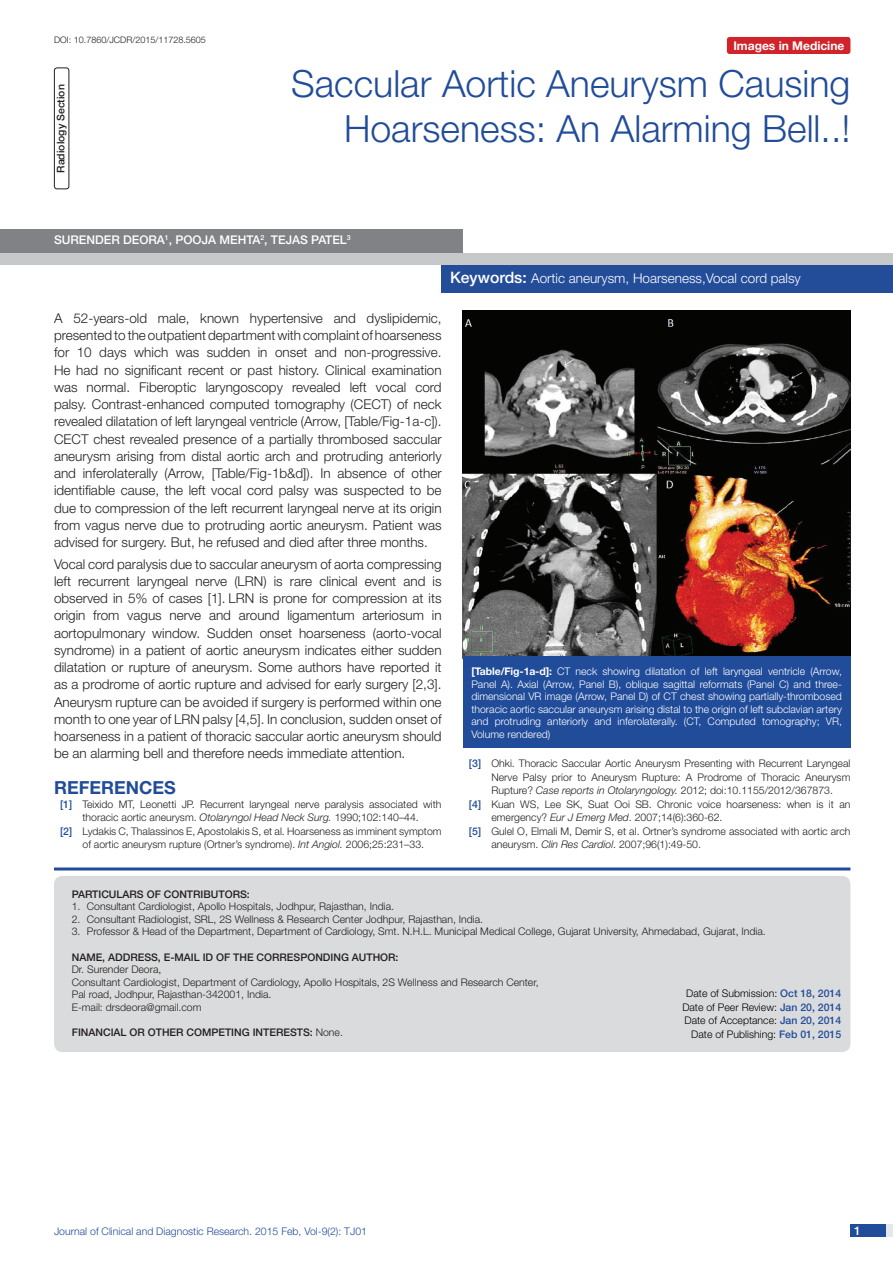
<style>
.page{position:relative;width:893px;height:1263px;background:#fff}
.page>*{position:absolute;margin:0;border:0;box-sizing:border-box;transform-origin:0 0}
.t1{font:300 37.5px/45px "Helvetica Neue";color:#214c99;text-align:right}
.Level_1{font:700 18px "Helvetica Neue";color:#214c99}
.Body_text{font:300 13.5px/17.2px "Helvetica Neue";color:#231f20;text-align:justify}
.t2{font:300 13.5px "Helvetica Neue";color:#fff}
.Author{font:500 12px "Helvetica Neue";color:#fff}
.t3{font:700 12px "Helvetica Neue";color:#fff}
.con_particulars{font:300 10.5px/13.5px "Helvetica Neue";color:#231f20;text-align:center}
.Table_text{font:300 10.5px/12.6px "Helvetica Neue";color:#fff;text-align:justify}
.con_particulars-2{font:500 10.5px "Helvetica Neue";color:#231f20}
.t4{font:300 10.5px/13.5px "Helvetica Neue";color:#000;text-align:center}
.t5{font:300 10.5px "Helvetica Neue";color:#214c99}
.DOI{font:300 9px "Helvetica Neue";color:#231f20}
.s1{font-weight:500;font-size:15.75px}
.s2{font-weight:500;color:#214c99}
.s3{font-style:italic}
.s4{font-weight:700}
.s5{font-weight:300}
</style>
<div class="page">
<div style="left:850px;top:1224px;width:43px;height:13px;background:#e6e7e9"></div>
<div style="left:850px;top:1224px;width:35px;height:13px;background:#214c99"></div>
<div style="left:727px;top:37px;width:123px;height:17px;background:#d1232a;border-radius:3px"></div>
<div style="left:54px;top:68px;width:15px;height:121px;border:1px solid #231f20;border-radius:3px"></div>
<div style="left:442px;top:265px;width:451px;height:27px;background:#244d99"></div>
<div style="left:0;top:253px;width:893px;height:12px;background:#c7c8ca"></div>
<div style="left:0;top:229px;width:463px;height:24px;background:#808285"></div>
<img style="left:463px;top:311px;width:387px;height:346px">
<div style="left:463px;top:657px;width:387px;height:91px;background:#214c99"></div>
<hr style="left:54px;top:867px;width:796px;height:3px;background:#214c99">
<div style="left:54px;top:876px;width:796px;height:176px;background:#dadbdc;border-radius:9px"></div>
<p class="DOI" style="left:54px;top:35px;width:153px">DOI: 10.7860/JCDR/2015/11728.5605</p>
<p class="con_particulars-2" style="left:55px;top:173px;width:90px;rotate:-90deg">RADIOLOGY SECTION</p>
<p class="t3" style="left:733px;top:38px;width:113px">Images in Medicine</p>
<p class="t1" style="left:291px;top:60px;width:561px">Saccular Aortic Aneurysm Causing<br>Hoarseness: An Alarming Bell..!</p>
<p class="Author" style="left:54px;top:233px;width:298px">SURENDER DEORA<sup>1</sup>, POOJA MEHTA<sup>2</sup>, TEJAS PATEL<sup>3</sup></p>
<p class="t2" style="left:450px;top:270px;width:352px"><span class="s1">KEYWORDS:</span> Aortic aneurysm, Hoarseness,Vocal cord palsy</p>
<p class="Body_text" style="left:54px;top:309px;width:389px">A 52-years-old male, known hypertensive and dyslipidemic, presented to the outpatient department with complaint of hoarseness for 10 days which was sudden in onset and non-progressive.<br>He had no significant recent or past history. Clinical examination was normal. Fiberoptic laryngoscopy revealed left vocal cord palsy. Contrast-enhanced computed tomography (CECT) of neck revealed dilatation of left laryngeal ventricle (Arrow, [Table/Fig-1a-c]).<br>CECT chest revealed presence of a partially thrombosed saccular aneurysm arising from distal aortic arch and protruding anteriorly and inferolaterally (Arrow, [Table/Fig-1b&amp;d]). In absence of other identifiable cause, the left vocal cord palsy was suspected to be due to compression of the left recurrent laryngeal nerve at its origin from vagus nerve due to protruding aortic aneurysm. Patient was advised for surgery. But, he refused and died after three months.</p>
<p class="Body_text" style="left:54px;top:555px;width:389px">Vocal cord paralysis due to saccular aneurysm of aorta compressing left recurrent laryngeal nerve (LRN) is rare clinical event and is observed in 5% of cases [1]. LRN is prone for compression at its origin from vagus nerve and around ligamentum arteriosum in aortopulmonary window. Sudden onset hoarseness (aorto-vocal syndrome) in a patient of aortic aneurysm indicates either sudden dilatation or rupture of aneurysm. Some authors have reported it as a prodrome of aortic rupture and advised for early surgery [2,3].<br>Aneurysm rupture can be avoided if surgery is performed within one month to one year of LRN palsy [4,5]. In conclusion, sudden onset of hoarseness in a patient of thoracic saccular aortic aneurysm should be an alarming bell and therefore needs immediate attention.</p>
<p class="Level_1" style="left:54px;top:777px;width:123px">References</p>
<p class="con_particulars" style="left:60px;top:797px;width:383px"><span class="s2">[1]</span> Teixido MT, Leonetti JP. Recurrent laryngeal nerve paralysis associated with thoracic aortic aneurysm. <span class="s3">Otolaryngol Head Neck Surg.</span> 1990;102:140–44.<br><span class="s2">[2]</span> Lydakis C, Thalassinos E, Apostolakis S, et al. Hoarseness as imminent symptom of aortic aneurysm rupture (Ortner’s syndrome). <span class="s3">Int Angiol.</span> 2006;25:231–33.</p>
<p class="Table_text" style="left:471px;top:665px;width:372px"><span class="s4">[Table/Fig-1a-d]:</span> CT neck showing dilatation of left laryngeal ventricle (Arrow, Panel A). Axial (Arrow, Panel B), oblique sagittal reformats (Panel C) and three&shy;dimensional VR image (Arrow, Panel D) of CT chest showing partially-thrombosed thoracic aortic saccular aneurysm arising distal to the origin of left subclavian artery and protruding anteriorly and inferolaterally. (CT, Computed tomography; VR, Volume rendered)</p>
<p class="con_particulars" style="left:469px;top:756px;width:383px"><span class="s2">[3]</span> Ohki. Thoracic Saccular Aortic Aneurysm Presenting with Recurrent Laryngeal</p>
<p class="con_particulars" style="left:491px;top:770px;width:361px">Nerve Palsy prior to Aneurysm Rupture: A Prodrome of Thoracic Aneurysm</p>
<p class="con_particulars" style="left:491px;top:783px;width:343px">Rupture? <span class="s3">Case reports in Otolaryngology.</span> 2012; doi:10.1155/2012/367873.</p>
<p class="con_particulars" style="left:469px;top:797px;width:383px"><span class="s2">[4]</span> Kuan WS, Lee SK, Suat Ooi SB. Chronic voice hoarseness: when is it an</p>
<p class="con_particulars" style="left:491px;top:810px;width:233px">emergency? <span class="s3">Eur J Emerg Med</span>. 2007;14(6):360-62.</p>
<p class="con_particulars" style="left:469px;top:824px;width:383px"><span class="s2">[5]</span> Gulel O, Elmali M, Demir S, et al. Ortner’s syndrome associated with aortic arch</p>
<p class="con_particulars" style="left:491px;top:837px;width:211px">aneurysm. <span class="s3">Clin Res Cardiol</span>. 2007;96(1):49-50.</p>
<p class="con_particulars-2" style="left:72px;top:888px;width:45px">PARTICULA</p>
<p class="con_particulars-2" style="left:130px;top:888px;width:50px">RS OF CONT</p>
<p class="con_particulars-2" style="left:193px;top:888px;width:26px">RIBUTO</p>
<p class="con_particulars-2" style="left:233px;top:888px;width:19px">RS:</p>
<p class="con_particulars" style="left:72px;top:899px;width:324px">1. Consultant Cardiologist, Apollo Hospitals, Jodhpur, Rajasthan, India.</p>
<p class="con_particulars" style="left:72px;top:912px;width:413px">2. Consultant Radiologist, SRL, 2S Wellness &amp; Research Center Jodhpur, Rajasthan, India.</p>
<p class="con_particulars" style="left:72px;top:925px;width:696px">3. Professor &amp; Head of the Department, Department of Cardiology, Smt. N.H.L. Municipal Medical College, Gujarat University, Ahmedabad, Gujarat, India.</p>
<p class="con_particulars-2" style="left:72px;top:951px;width:45px">NAME, ADD</p>
<p class="con_particulars-2" style="left:130px;top:951px;width:111px">RESS, E-MAIL ID OF THE</p>
<p class="con_particulars-2" style="left:257px;top:951px;width:60px">CORRESPOND</p>
<p class="con_particulars-2" style="left:330px;top:951px;width:30px">ING AUTHO</p>
<p class="con_particulars-2" style="left:388px;top:951px;width:12px">R:</p>
<p class="con_particulars" style="left:72px;top:962px;width:91px">Dr. Surender Deora,</p>
<p class="con_particulars" style="left:72px;top:975px;width:468px">Consultant Cardiologist, Department of Cardiology, Apollo Hospitals, 2S Wellness and Research Center,</p>
<p class="con_particulars" style="left:72px;top:988px;width:201px">Pal road, Jodhpur, Rajasthan-342001, India.</p>
<p class="con_particulars" style="left:72px;top:1000px;width:131px">E-mail: drsdeora@gmail.com</p>
<p class="con_particulars-2" style="left:72px;top:1026px;width:84px">FINANCIAL OR OTHE</p>
<p class="con_particulars-2" style="left:176px;top:1026px;width:87px">R COMPETING INTE</p>
<p class="con_particulars-2" style="left:276px;top:1026px;width:68px">RESTS: <span class="s5">None.</span></p>
<p class="t4" style="left:682px;top:986px;width:160px">Date of Submission: <span class="s2">OCT 18, 2014<br></span>Date of Peer Review: <span class="s2">JAN 20, 2014<br></span>Date of Acceptance: <span class="s2">JAN 20, 2014</span></p>
<p class="t4" style="left:691px;top:1027px;width:151px">Date of Publishing: <span class="s2">FEB 01, 2015</span></p>
<p class="t5" style="left:54px;top:1225px;width:314px">Journal of Clinical and Diagnostic Research. 2015 Feb, Vol-9(2): TJ01</p>
<p class="Author" style="left:854px;top:1223px;width:8px">1</p>
</div>
